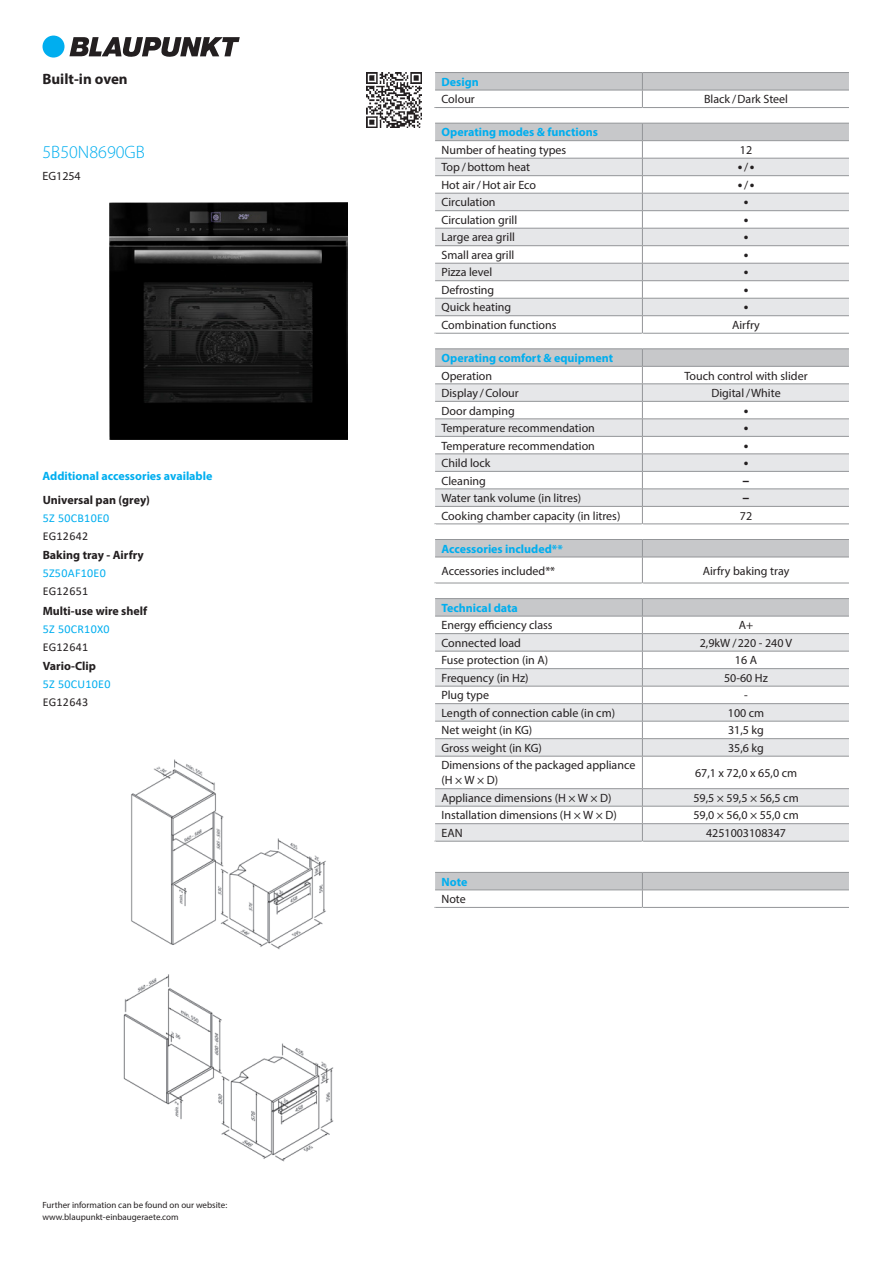
<style>
.page{position:relative;width:893px;height:1263px;background:#fff}
.page>*{position:absolute;margin:0;border:0;box-sizing:border-box;transform-origin:0 0}
.Merkmalsfolge-Modell{font:300 18px "Myriad Pro";color:#00aeef}
.Merkmalsfolge-Produu{font:700 15px "Myriad Pro";color:#231f20}
.Metadata-Wert{font:700 13.8px "Myriad Pro";color:#231f20}
.Metadata{font:12px/15px "Myriad Pro";color:#231f20}
.Metadata-Wert-2{font:12px "Myriad Pro";color:#231f20}
.Liste-Merkmalsfolge{font:700 12px/18px "Myriad Pro";color:#231f20}
.Kopf{font:700 12px "Myriad Pro";color:#00aeef}
.P_Titel{font:700 12px "Myriad Pro";color:#00aeef}
.Merkmalsfolge-Nummer{font:12px "Myriad Pro";color:#231f20}
.Absatz_erster{font:9px "Myriad Pro";color:#231f20}
.Absatz_letzter{font:9px "Myriad Pro";color:#231f20}
.s1{font-family:"Calibri";font-weight:400;color:#00aeef}
.s2{font-family:"Calibri";font-weight:400}
.s3{font-weight:400;font-size:12px}
</style>
<div class="page">
<img style="left:131px;top:759px;width:195px;height:191px">
<img style="left:123px;top:974px;width:211px;height:188px">
<img style="left:110px;top:203px;width:238px;height:237px">
<img style="left:366px;top:72px;width:56px;height:56px">
<hr style="left:435px;top:72px;width:207px;height:1px;background:#939598">
<hr style="left:642px;top:72px;width:208px;height:1px;background:#939598">
<svg style="left:434px;top:73px;width:415px;height:35px"></svg>
<svg style="left:434px;top:123px;width:415px;height:211px"></svg>
<hr style="left:642px;top:140px;width:208px;height:1px;background:#939598">
<hr style="left:435px;top:348px;width:207px;height:1px;background:#939598">
<hr style="left:642px;top:348px;width:208px;height:1px;background:#939598">
<svg style="left:434px;top:349px;width:415px;height:176px"></svg>
<hr style="left:642px;top:366px;width:208px;height:1px;background:#939598">
<svg style="left:434px;top:539px;width:415px;height:45px"></svg>
<hr style="left:642px;top:557px;width:208px;height:1px;background:#939598">
<svg style="left:435px;top:789px;width:414px;height:52px;fill:#e6e7e9"></svg>
<hr style="left:435px;top:756px;width:207px;height:1px;background:#939598">
<hr style="left:642px;top:756px;width:208px;height:1px;background:#939598">
<hr style="left:642px;top:756px;width:1px;height:32px;background:#939598">
<hr style="left:435px;top:788px;width:207px;height:1px;background:#939598">
<hr style="left:642px;top:788px;width:208px;height:1px;background:#939598">
<hr style="left:435px;top:806px;width:207px;height:1px;background:#939598">
<hr style="left:642px;top:806px;width:208px;height:1px;background:#939598">
<hr style="left:435px;top:823px;width:207px;height:1px;background:#939598">
<hr style="left:642px;top:823px;width:208px;height:1px;background:#939598">
<hr style="left:434px;top:841px;width:208px;height:1px;background:#939598">
<hr style="left:642px;top:841px;width:208px;height:1px;background:#939598">
<svg style="left:642px;top:789px;width:1px;height:53px"></svg>
<hr style="left:435px;top:598px;width:207px;height:1px;background:#939598">
<hr style="left:642px;top:598px;width:208px;height:1px;background:#939598">
<svg style="left:435px;top:599px;width:414px;height:157px"></svg>
<hr style="left:642px;top:616px;width:208px;height:1px;background:#939598">
<svg style="left:434px;top:872px;width:415px;height:36px"></svg>
<div style="left:43px;top:36px;width:22px;height:22px;background:#00aeef;border-radius:50%"></div>
<svg style="left:69px;top:37px;width:171px;height:20px"></svg>
<hr style="left:849px;top:72px;width:3px;height:1130px;background:#fff">
<p class="Merkmalsfolge-Produu" style="left:43px;top:69px;width:87px">Built-in oven</p>
<p class="Merkmalsfolge-Modell" style="left:43px;top:141px;width:104px">5B50N8690GB</p>
<p class="Merkmalsfolge-Nummer" style="left:43px;top:169px;width:40px">EG1254</p>
<p class="P_Titel" style="left:43px;top:468px;width:171px">Additional accessories available</p>
<p class="Liste-Merkmalsfolge" style="left:43px;top:491px;width:109px">Universal pan (grey)<br><span class="s1">5Z 50CB10E0<br></span><span class="s2">EG12642</span></p>
<p class="Liste-Merkmalsfolge" style="left:43px;top:546px;width:103px">Baking tray - Airfry<br><span class="s1">5Z50AF10E0<br></span><span class="s2">EG12651</span></p>
<p class="Liste-Merkmalsfolge" style="left:43px;top:601px;width:106px">Multi-use wire shelf<br><span class="s1">5Z 50CR10X0<br></span><span class="s2">EG12641</span></p>
<p class="Liste-Merkmalsfolge" style="left:43px;top:656px;width:69px">Vario-Clip<br><span class="s1">5Z 50CU10E0<br></span><span class="s2">EG12643</span></p>
<p class="Absatz_erster" style="left:43px;top:1200px;width:186px">Further information can be found on our website:</p>
<p class="Absatz_letzter" style="left:43px;top:1212px;width:138px">www.blaupunkt-einbaugeraete.com</p>
<p class="Kopf" style="left:441px;top:74px;width:39px">Design</p>
<p class="Metadata" style="left:441px;top:92px;width:35px">Colour</p>
<p class="Metadata-Wert-2" style="left:704px;top:92px;width:86px">Black / Dark Steel</p>
<p class="Kopf" style="left:441px;top:125px;width:158px">Operating modes &amp; functions</p>
<p class="Metadata" style="left:441px;top:142px;width:126px">Number of heating types</p>
<p class="Metadata-Wert-2" style="left:740px;top:142px;width:14px">12</p>
<p class="Metadata" style="left:441px;top:160px;width:90px">Top / bottom heat</p>
<p class="Metadata-Wert" style="left:738px;top:158px;width:18px">• <span class="s3">/</span> •</p>
<p class="Metadata" style="left:441px;top:177px;width:96px">Hot air / Hot air Eco</p>
<p class="Metadata-Wert" style="left:738px;top:175px;width:18px">• <span class="s3">/</span> •</p>
<p class="Metadata" style="left:441px;top:195px;width:56px">Circulation</p>
<p class="Metadata-Wert" style="left:744px;top:193px;width:6px">•</p>
<p class="Metadata" style="left:441px;top:212px;width:77px">Circulation grill</p>
<p class="Metadata-Wert" style="left:744px;top:210px;width:6px">•</p>
<p class="Metadata" style="left:441px;top:230px;width:75px">Large area grill</p>
<p class="Metadata-Wert" style="left:744px;top:228px;width:6px">•</p>
<p class="Metadata" style="left:441px;top:247px;width:74px">Small area grill</p>
<p class="Metadata-Wert" style="left:744px;top:245px;width:6px">•</p>
<p class="Metadata" style="left:441px;top:265px;width:52px">Pizza level</p>
<p class="Metadata-Wert" style="left:744px;top:263px;width:6px">•</p>
<p class="Metadata" style="left:441px;top:282px;width:54px">Defrosting</p>
<p class="Metadata-Wert" style="left:744px;top:280px;width:6px">•</p>
<p class="Metadata" style="left:441px;top:300px;width:71px">Quick heating</p>
<p class="Metadata-Wert" style="left:744px;top:298px;width:6px">•</p>
<p class="Metadata" style="left:441px;top:317px;width:117px">Combination functions</p>
<p class="Metadata-Wert-2" style="left:732px;top:318px;width:29px">Airfry</p>
<p class="Kopf" style="left:441px;top:350px;width:173px">Operating comfort &amp; equipment</p>
<p class="Metadata" style="left:441px;top:368px;width:52px">Operation</p>
<p class="Metadata-Wert-2" style="left:684px;top:368px;width:125px">Touch control with slider</p>
<p class="Metadata" style="left:441px;top:385px;width:79px">Display / Colour</p>
<p class="Metadata-Wert-2" style="left:711px;top:386px;width:71px">Digital / White</p>
<p class="Metadata" style="left:441px;top:403px;width:75px">Door damping</p>
<p class="Metadata-Wert" style="left:744px;top:401px;width:6px">•</p>
<p class="Metadata" style="left:441px;top:420px;width:155px">Temperature recommendation</p>
<p class="Metadata-Wert" style="left:744px;top:418px;width:6px">•</p>
<p class="Metadata" style="left:441px;top:438px;width:155px">Temperature recommendation</p>
<p class="Metadata-Wert" style="left:744px;top:436px;width:6px">•</p>
<p class="Metadata" style="left:441px;top:455px;width:50px">Child lock</p>
<p class="Metadata-Wert" style="left:744px;top:453px;width:6px">•</p>
<p class="Metadata" style="left:441px;top:473px;width:46px">Cleaning</p>
<p class="Metadata-Wert" style="left:743px;top:471px;width:8px">–</p>
<p class="Metadata" style="left:441px;top:490px;width:141px">Water tank volume (in litres)</p>
<p class="Metadata-Wert" style="left:743px;top:488px;width:8px">–</p>
<p class="Metadata" style="left:441px;top:508px;width:180px">Cooking chamber capacity (in litres)</p>
<p class="Metadata-Wert-2" style="left:740px;top:508px;width:14px">72</p>
<p class="Kopf" style="left:441px;top:541px;width:123px">Accessories included**</p>
<p class="Metadata" style="left:441px;top:563px;width:115px">Accessories included**</p>
<p class="Metadata-Wert-2" style="left:703px;top:563px;width:88px">Airfry baking tray</p>
<p class="Kopf" style="left:441px;top:600px;width:78px">Technical data</p>
<p class="Metadata" style="left:441px;top:618px;width:113px">Energy efficiency class</p>
<p class="Metadata-Wert-2" style="left:739px;top:618px;width:16px">A+</p>
<p class="Metadata" style="left:441px;top:635px;width:81px">Connected load</p>
<p class="Metadata-Wert-2" style="left:700px;top:635px;width:94px">2,9kW / 220 - 240 V</p>
<p class="Metadata" style="left:441px;top:653px;width:108px">Fuse protection (in A)</p>
<p class="Metadata-Wert-2" style="left:735px;top:653px;width:24px">16 A</p>
<p class="Metadata" style="left:441px;top:670px;width:89px">Frequency (in Hz)</p>
<p class="Metadata-Wert-2" style="left:724px;top:670px;width:45px">50-60 Hz</p>
<p class="Metadata" style="left:441px;top:688px;width:49px">Plug type</p>
<p class="Metadata-Wert-2" style="left:744px;top:688px;width:5px">-</p>
<p class="Metadata" style="left:441px;top:705px;width:175px">Length of connection cable (in cm)</p>
<p class="Metadata-Wert-2" style="left:728px;top:705px;width:38px">100 cm</p>
<p class="Metadata" style="left:441px;top:723px;width:92px">Net weight (in KG)</p>
<p class="Metadata-Wert-2" style="left:728px;top:723px;width:37px">31,5 kg</p>
<p class="Metadata" style="left:441px;top:740px;width:102px">Gross weight (in KG)</p>
<p class="Metadata-Wert-2" style="left:728px;top:740px;width:37px">35,6 kg</p>
<p class="Metadata" style="left:441px;top:758px;width:195px">Dimensions of the packaged appliance (H × W × D)</p>
<p class="Metadata-Wert-2" style="left:695px;top:765px;width:104px">67,1 x 72,0 x 65,0 cm</p>
<p class="Metadata" style="left:441px;top:790px;width:172px">Appliance dimensions (H × W × D)</p>
<p class="Metadata-Wert-2" style="left:693px;top:790px;width:107px">59,5 × 59,5 × 56,5 cm</p>
<p class="Metadata" style="left:441px;top:808px;width:177px">Installation dimensions (H × W × D)</p>
<p class="Metadata-Wert-2" style="left:693px;top:808px;width:107px">59,0 × 56,0 × 55,0 cm</p>
<p class="Metadata" style="left:441px;top:825px;width:23px">EAN</p>
<p class="Metadata-Wert-2" style="left:706px;top:825px;width:82px">4251003108347</p>
<p class="Kopf" style="left:441px;top:874px;width:27px">Note</p>
<p class="Metadata" style="left:441px;top:891px;width:26px">Note</p>
</div>
